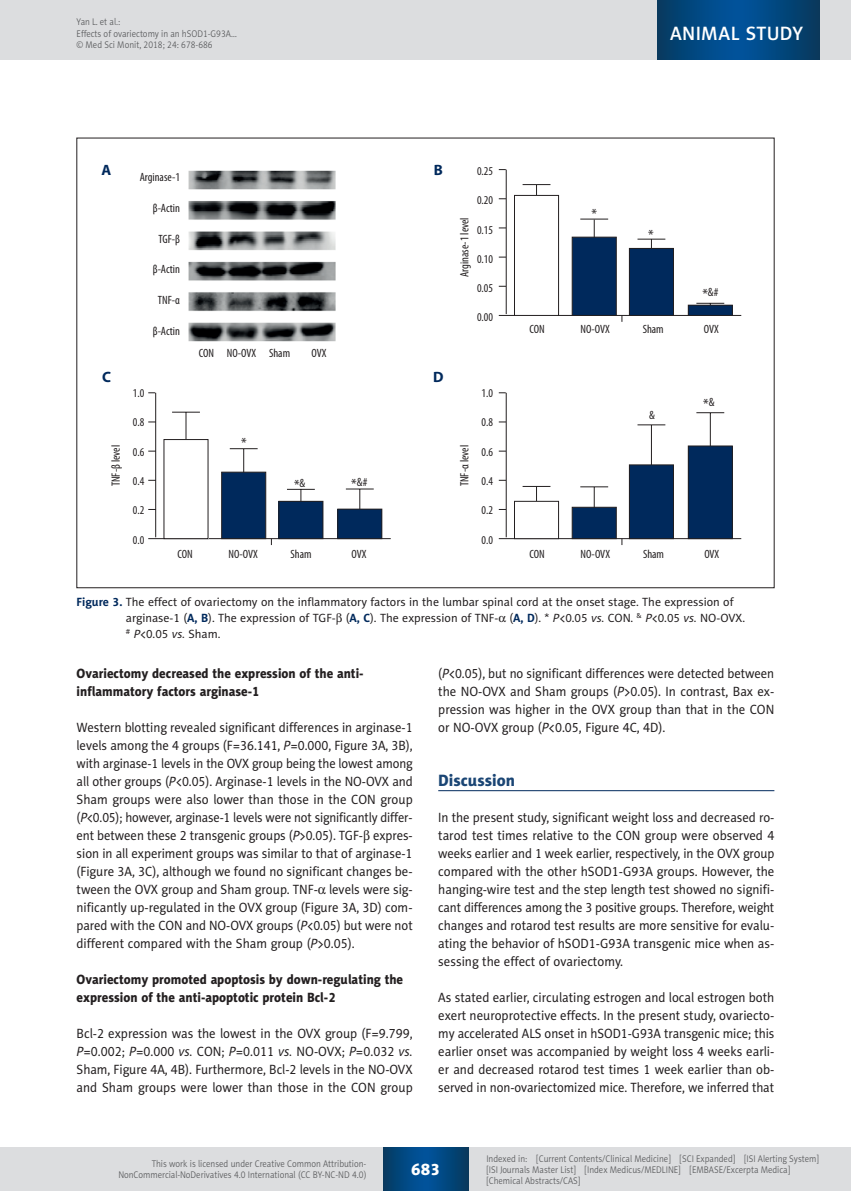
<style>
.page{position:relative;width:851px;height:1191px;background:#fff}
.page>*{position:absolute;margin:0;border:0;box-sizing:border-box;transform-origin:0 0}
.t1{font:19.5px "Naomi Sans EFN Medium";letter-spacing:.015em;color:#fff}
.MSM_Headline_1{font:16.5px "Naomi Sans EFN Heavy";color:#1a4574}
.t2{font:16.5px "Naomi Sans EFN Heavy";color:#fff}
.t3{font:condensed 15px "Myriad Pro";color:#231f20}
.t4{font:700 15px "Myriad Pro";color:#00295c}
.MSM_Body{font:13.5px/18px "Naomi Sans EFN";color:#231f20;text-align:justify;scale:.94 1}
.MSM_Body-2{font:13.5px/18px "Naomi Sans EFN";color:#231f20;text-align:justify;scale:.95 1}
.MSM_Headline_2{font:13.5px/18px "Naomi Sans EFN Heavy";color:#231f20;scale:.95 1}
.MSM_Rycina_tytul{font:12px/15.8px "Naomi Sans EFN";color:#231f20}
.t5{font:condensed 12px "Myriad Pro";color:#231f20}
.t6{font:9.75px/11.2px "Naomi Sans EFN Light";color:#57585a;scale:.9 1}
.s1{font-size:15px}
.s2{font-weight:700;color:#00295c}
.s3{font-family:"Standard Sym L"}
.s4{font-style:italic}
</style>
<div class="page">
<hr style="left:438px;top:790px;width:336px;height:1px;background:#00295c">
<img style="left:189px;top:170px;width:146px;height:171px">
<hr style="left:498px;top:315px;width:243px;height:1px;background:#231f20">
<hr style="left:505px;top:170px;width:1px;height:144px;background:#231f20">
<svg style="left:513px;top:184px;width:220px;height:138px"></svg>
<div style="left:571px;top:237px;width:45px;height:79px;background:#00295c;border:1px solid #231f20"></div>
<hr style="left:498px;top:538px;width:243px;height:1px;background:#231f20">
<hr style="left:505px;top:393px;width:1px;height:144px;background:#231f20">
<svg style="left:513px;top:412px;width:220px;height:133px"></svg>
<div style="left:571px;top:507px;width:45px;height:32px;background:#00295c;border:1px solid #231f20"></div>
<hr style="left:148px;top:538px;width:242px;height:1px;background:#231f20">
<hr style="left:155px;top:393px;width:1px;height:144px;background:#231f20">
<svg style="left:163px;top:411px;width:219px;height:135px"></svg>
<div style="left:221px;top:472px;width:45px;height:67px;background:#00295c;border:1px solid #231f20"></div>
<div style="left:0;top:1148px;width:850px;height:43px;background:#dcdddf"></div>
<svg style="left:383px;top:1147px;width:85px;height:43px;background:#02477e"></svg>
<div style="left:0;top:0;width:850px;height:60px;background:#dcdddf"></div>
<svg style="left:657px;top:0;width:162px;height:60px;background:#02477e"></svg>
<p class="t6" style="left:77px;top:16px;width:179px">Yan L. et al.:<br>Effects of ovariectomy in an hSOD1-G93A… © Med Sci Monit, 2018; 24: 678-686</p>
<h1 class="t1" style="left:670px;top:22px;width:134px">ANIMAL STUDY</h1>
<p class="t4" style="left:102px;top:161px;width:11px">A</p>
<p class="t5" style="left:140px;top:170px;width:42px">Arginase-1</p>
<p class="t5" style="left:153px;top:201px;width:29px">β-Actin</p>
<p class="t5" style="left:158px;top:231px;width:23px">TGF-β</p>
<p class="t5" style="left:153px;top:262px;width:29px">β-Actin</p>
<p class="t5" style="left:158px;top:293px;width:24px">TNF-α</p>
<p class="t5" style="left:153px;top:324px;width:29px">β-Actin</p>
<p class="t4" style="left:433px;top:161px;width:11px">B</p>
<p class="t5" style="left:477px;top:164px;width:18px">0.25</p>
<p class="t5" style="left:477px;top:193px;width:18px">0.20</p>
<p class="t5" style="left:477px;top:222px;width:18px">0.15</p>
<p class="t5" style="left:477px;top:252px;width:18px">0.10</p>
<p class="t5" style="left:477px;top:281px;width:18px">0.05</p>
<p class="t5" style="left:477px;top:310px;width:18px">0.00</p>
<p class="t5" style="left:457px;top:277px;width:61px;rotate:-90deg">Arginase-1 level</p>
<p class="t3" style="left:591px;top:205px;width:7px">*</p>
<p class="t3" style="left:648px;top:226px;width:7px">*</p>
<p class="t5" style="left:702px;top:285px;width:18px"><span class="s1">*</span>&amp;#</p>
<p class="t5" style="left:529px;top:321px;width:17px">CON</p>
<p class="t5" style="left:580px;top:321px;width:31px">NO-OVX</p>
<p class="t5" style="left:642px;top:321px;width:22px">Sham</p>
<p class="t5" style="left:703px;top:321px;width:16px">OVX</p>
<p class="t5" style="left:199px;top:346px;width:93px">CON NO-OVX Sham</p>
<p class="t5" style="left:311px;top:346px;width:16px">OVX</p>
<p class="t4" style="left:102px;top:367px;width:10px">C</p>
<p class="t4" style="left:433px;top:367px;width:12px">D</p>
<p class="t5" style="left:108px;top:486px;width:43px;rotate:-90deg">TNF-β level</p>
<p class="t5" style="left:133px;top:386px;width:13px">1.0</p>
<p class="t5" style="left:133px;top:415px;width:13px">0.8</p>
<p class="t5" style="left:133px;top:444px;width:13px">0.6</p>
<p class="t5" style="left:133px;top:474px;width:13px">0.4</p>
<p class="t5" style="left:133px;top:503px;width:13px">0.2</p>
<p class="t5" style="left:133px;top:532px;width:13px">0.0</p>
<p class="t3" style="left:241px;top:434px;width:7px">*</p>
<p class="t3" style="left:294px;top:476px;width:13px">*<sup>&amp;</sup></p>
<p class="t5" style="left:351px;top:475px;width:18px"><span class="s1">*</span>&amp;#</p>
<p class="t5" style="left:457px;top:486px;width:43px;rotate:-90deg">TNF-α level</p>
<p class="t5" style="left:481px;top:386px;width:13px">1.0</p>
<p class="t5" style="left:481px;top:415px;width:13px">0.8</p>
<p class="t5" style="left:481px;top:444px;width:13px">0.6</p>
<p class="t5" style="left:481px;top:474px;width:13px">0.4</p>
<p class="t5" style="left:481px;top:503px;width:13px">0.2</p>
<p class="t5" style="left:481px;top:532px;width:13px">0.0</p>
<p class="t5" style="left:649px;top:408px;width:7px">&amp;</p>
<p class="t3" style="left:703px;top:394px;width:13px">*<sup>&amp;</sup></p>
<p class="t5" style="left:177px;top:546px;width:17px">CON</p>
<p class="t5" style="left:228px;top:546px;width:31px">NO-OVX</p>
<p class="t5" style="left:290px;top:546px;width:22px">Sham</p>
<p class="t5" style="left:351px;top:546px;width:16px">OVX</p>
<p class="t5" style="left:529px;top:546px;width:17px">CON</p>
<p class="t5" style="left:580px;top:546px;width:31px">NO-OVX</p>
<p class="t5" style="left:643px;top:546px;width:22px">Sham</p>
<p class="t5" style="left:704px;top:546px;width:16px">OVX</p>
<p class="MSM_Rycina_tytul" style="left:126px;top:594px;width:620px;text-indent:-49px"><span class="s2">Figure 3.</span> The effect of ovariectomy on the inflammatory factors in the lumbar spinal cord at the onset stage. The expression of arginase-1 (<span class="s2">A, B</span>). The expression of TGF-<span class="s3">b</span> (<span class="s2">A, C</span>). The expression of TNF-<span class="s3">a</span> (<span class="s2">A, D</span>). * <span class="s4">P</span>&lt;0.05 <span class="s4">vs.</span> CON. <sup>&amp;</sup> <span class="s4">P</span>&lt;0.05 <span class="s4">vs.</span> NO-OVX. <sup>#</sup> <span class="s4">P</span>&lt;0.05 <span class="s4">vs.</span> Sham.</p>
<p class="MSM_Headline_2" style="left:77px;top:664px;width:304px">Ovariectomy decreased the expression of the anti&shy;inflammatory factors arginase-1</p>
<p class="MSM_Body" style="left:77px;top:718px;width:359px">Western blotting revealed significant differences in arginase-1 levels among the 4 groups (F=36.141, <span class="s4">P</span>=0.000, Figure 3A, 3B), with arginase-1 levels in the OVX group being the lowest among all other groups (<span class="s4">P</span>&lt;0.05). Arginase-1 levels in the NO-OVX and Sham groups were also lower than those in the CON group (<span class="s4">P</span>&lt;0.05); however, arginase-1 levels were not significantly differ&shy;ent between these 2 transgenic groups (<span class="s4">P</span>&gt;0.05). TGF-<span class="s3">b</span> expres&shy;sion in all experiment groups was similar to that of arginase-1 (Figure 3A, 3C), although we found no significant changes be&shy;tween the OVX group and Sham group. TNF-<span class="s3">a</span> levels were sig&shy;nificantly up-regulated in the OVX group (Figure 3A, 3D) com&shy;pared with the CON and NO-OVX groups (<span class="s4">P</span>&lt;0.05) but were not different compared with the Sham group (<span class="s4">P</span>&gt;0.05).</p>
<p class="MSM_Headline_2" style="left:77px;top:970px;width:345px">Ovariectomy promoted apoptosis by down-regulating the expression of the anti-apoptotic protein Bcl-2</p>
<p class="MSM_Body-2" style="left:77px;top:1024px;width:355px">Bcl-2 expression was the lowest in the OVX group (F=9.799, <span class="s4">P</span>=0.002; <span class="s4">P</span>=0.000 <span class="s4">vs.</span> CON; <span class="s4">P</span>=0.011 <span class="s4">vs.</span> NO-OVX; <span class="s4">P</span>=0.032 <span class="s4">vs.<br></span>Sham, Figure 4A, 4B). Furthermore, Bcl-2 levels in the NO-OVX and Sham groups were lower than those in the CON group</p>
<p class="MSM_Body" style="left:438px;top:664px;width:359px">(<span class="s4">P</span>&lt;0.05), but no significant differences were detected between the NO-OVX and Sham groups (<span class="s4">P</span>&gt;0.05). In contrast, Bax ex&shy;pression was higher in the OVX group than that in the CON or NO-OVX group (<span class="s4">P</span>&lt;0.05, Figure 4C, 4D).</p>
<p class="MSM_Headline_1" style="left:438px;top:770px;width:78px">Discussion</p>
<p class="MSM_Body" style="left:438px;top:808px;width:359px">In the present study, significant weight loss and decreased ro&shy;tarod test times relative to the CON group were observed 4 weeks earlier and 1 week earlier, respectively, in the OVX group compared with the other hSOD1-G93A groups. However, the hanging-wire test and the step length test showed no signifi&shy;cant differences among the 3 positive groups. Therefore, weight changes and rotarod test results are more sensitive for evalu&shy;ating the behavior of hSOD1-G93A transgenic mice when as&shy;sessing the effect of ovariectomy.</p>
<p class="MSM_Body-2" style="left:438px;top:988px;width:355px">As stated earlier, circulating estrogen and local estrogen both exert neuroprotective effects. In the present study, ovariecto&shy;my accelerated ALS onset in hSOD1-G93A transgenic mice; this earlier onset was accompanied by weight loss 4 weeks earli&shy;er and decreased rotarod test times 1 week earlier than ob&shy;served in non-ovariectomized mice. Therefore, we inferred that</p>
<p class="t6" style="left:118px;top:1158px;width:277px;text-align:right">This work is licensed under Creative Common Attribution-<br>NonCommercial-NoDerivatives 4.0 International (CC BY-NC-ND 4.0)</p>
<p class="t2" style="left:411px;top:1159px;width:30px">683</p>
<p class="t6" style="left:486px;top:1152px;width:371px">Indexed in: [Current Contents/Clinical Medicine] [SCI Expanded] [ISI Alerting System] [ISI Journals Master List] [Index Medicus/MEDLINE] [EMBASE/Excerpta Medica] [Chemical Abstracts/CAS]</p>
</div>
